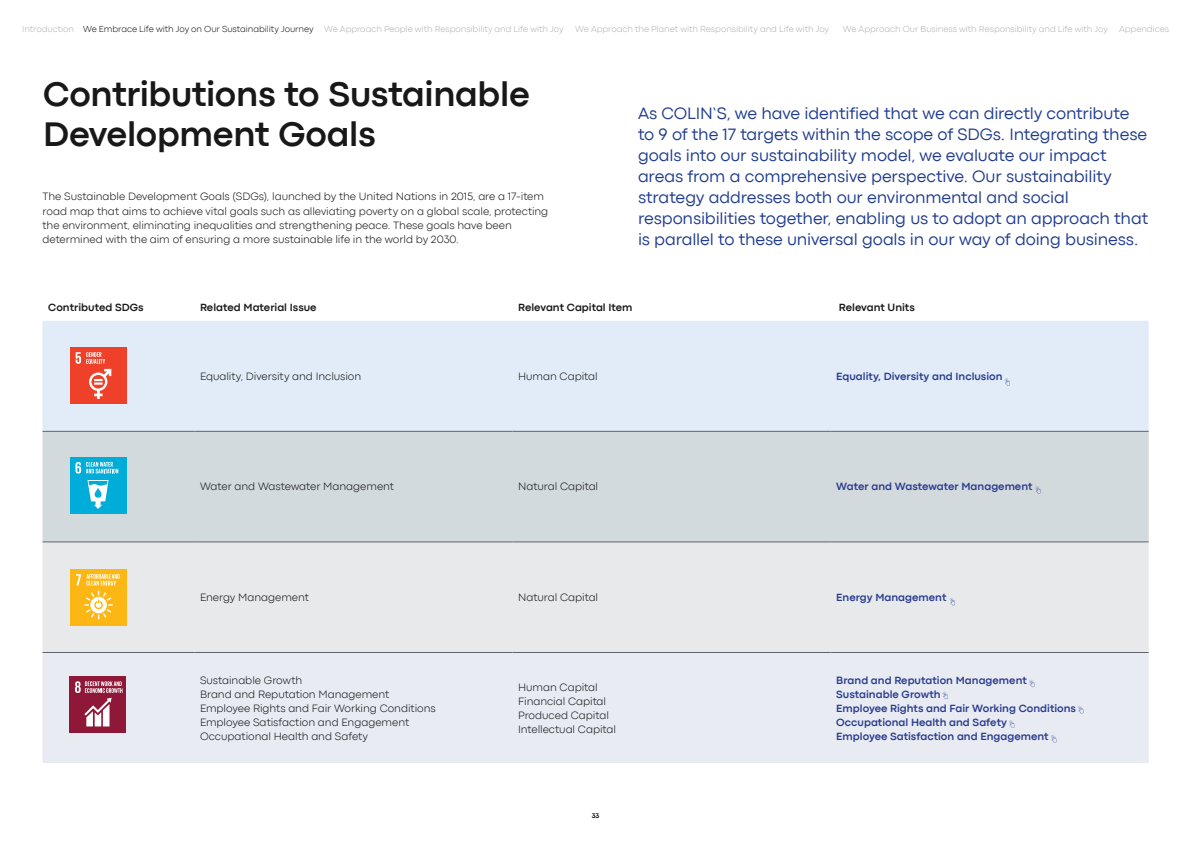
<style>
.page{position:relative;width:1191px;height:842px;background:#fff}
.page>*{position:absolute;margin:0;border:0;box-sizing:border-box;transform-origin:0 0}
.t1{font:700 36px/40px "Codec Pro";letter-spacing:-.01em;color:#181818}
.t2{font:17px/21px "Codec Pro News";letter-spacing:-.01em;color:#1e3b8d}
.t3{font:300 11px/14px "Codec Pro";letter-spacing:-.005em;color:#181818}
.t4{font:700 11px/14px "Codec Pro";color:#2a3b8f}
.t5{font:700 11px "Codec Pro";color:#181818}
.t6{font:300 9px "Codec Pro";letter-spacing:-.005em;color:#b2b5b6}
.t7{font:700 7px "Codec Pro";color:#000}
.s1{color:#181818}
</style>
<div class="page">
<div style="left:43px;top:321px;width:1105px;height:110px;background:#e1ecf8"></div>
<div style="left:43px;top:432px;width:1105px;height:110px;background:#d3dadd"></div>
<div style="left:43px;top:543px;width:1105px;height:109px;background:#e7e9ea"></div>
<div style="left:43px;top:653px;width:1105px;height:110px;background:#e8ebf2"></div>
<hr style="left:43px;top:431px;width:151px;height:1px;background:#5f636a">
<hr style="left:194px;top:431px;width:318px;height:1px;background:#5f636a">
<hr style="left:512px;top:431px;width:318px;height:1px;background:#5f636a">
<hr style="left:830px;top:431px;width:318px;height:1px;background:#5f636a">
<hr style="left:43px;top:542px;width:151px;height:1px;background:#5f636a">
<hr style="left:194px;top:542px;width:318px;height:1px;background:#5f636a">
<hr style="left:512px;top:542px;width:318px;height:1px;background:#5f636a">
<hr style="left:830px;top:542px;width:318px;height:1px;background:#5f636a">
<hr style="left:43px;top:652px;width:151px;height:1px;background:#5f636a">
<hr style="left:194px;top:652px;width:318px;height:1px;background:#5f636a">
<hr style="left:512px;top:652px;width:318px;height:1px;background:#5f636a">
<hr style="left:830px;top:652px;width:318px;height:1px;background:#5f636a">
<div style="left:70px;top:347px;width:57px;height:57px;background:#ef412a"></div>
<svg style="left:76px;top:352px;width:35px;height:47px"></svg>
<div style="left:70px;top:457px;width:56px;height:57px;background:#00add8"></div>
<svg style="left:87px;top:480px;width:21px;height:29px"></svg>
<svg style="left:75px;top:462px;width:43px;height:12px"></svg>
<div style="left:70px;top:569px;width:57px;height:57px;background:#fdb714"></div>
<svg style="left:76px;top:574px;width:44px;height:45px"></svg>
<div style="left:70px;top:677px;width:56px;height:56px;background:#8f1838"></div>
<svg style="left:75px;top:681px;width:47px;height:45px"></svg>
<svg style="left:1004px;top:378px;width:6px;height:8px"></svg>
<svg style="left:1035px;top:486px;width:5px;height:8px"></svg>
<svg style="left:949px;top:598px;width:6px;height:7px"></svg>
<svg style="left:1029px;top:679px;width:5px;height:8px"></svg>
<svg style="left:1078px;top:706px;width:5px;height:7px"></svg>
<svg style="left:1009px;top:720px;width:5px;height:8px"></svg>
<svg style="left:1051px;top:735px;width:5px;height:7px"></svg>
<svg style="left:942px;top:691px;width:6px;height:8px"></svg>
<p class="t6" style="left:22px;top:24px;width:543px">Introduction <span class="s1">We Embrace Life with Joy on Our Sustainability Journey</span> We Approach People with Responsibility and Life with Joy</p>
<p class="t6" style="left:575px;top:24px;width:255px">We Approach the Planet with Responsibility and Life with Joy</p>
<p class="t6" style="left:843px;top:24px;width:328px">We Approach Our Business with Responsibility and Life with Joy Appendices</p>
<h1 class="t1" style="left:43px;top:73px;width:488px">Contributions to Sustainable<br>Development Goals</h1>
<p class="t3" style="left:43px;top:190px;width:507px">The Sustainable Development Goals (SDGs), launched by the United Nations in 2015, are a 17-item road map that aims to achieve vital goals such as alleviating poverty on a global scale, protecting the environment, eliminating inequalities and strengthening peace. These goals have been determined with the aim of ensuring a more sustainable life in the world by 2030.</p>
<p class="t2" style="left:638px;top:103px;width:512px">As COLIN’S, we have identified that we can directly contribute to 9 of the 17 targets within the scope of SDGs. Integrating these goals into our sustainability model, we evaluate our impact areas from a comprehensive perspective. Our sustainability strategy addresses both our environmental and social responsibilities together, enabling us to adopt an approach that is parallel to these universal goals in our way of doing business.</p>
<p class="t5" style="left:48px;top:301px;width:97px">Contributed SDGs</p>
<p class="t5" style="left:200px;top:301px;width:118px">Related Material Issue</p>
<p class="t5" style="left:518px;top:301px;width:116px">Relevant Capital Item</p>
<p class="t5" style="left:839px;top:301px;width:77px">Relevant Units</p>
<p class="t3" style="left:200px;top:369px;width:163px">Equality, Diversity and Inclusion</p>
<p class="t3" style="left:518px;top:369px;width:81px">Human Capital</p>
<p class="t4" style="left:836px;top:369px;width:168px">Equality, Diversity and Inclusion</p>
<p class="t3" style="left:200px;top:480px;width:195px">Water and Wastewater Management</p>
<p class="t3" style="left:518px;top:480px;width:82px">Natural Capital</p>
<p class="t4" style="left:836px;top:480px;width:198px">Water and Wastewater Management</p>
<p class="t3" style="left:200px;top:590px;width:110px">Energy Management</p>
<p class="t3" style="left:518px;top:590px;width:82px">Natural Capital</p>
<p class="t4" style="left:836px;top:590px;width:112px">Energy Management</p>
<p class="t3" style="left:200px;top:673px;width:237px">Sustainable Growth<br>Brand and Reputation Management Employee Rights and Fair Working Conditions Employee Satisfaction and Engagement Occupational Health and Safety</p>
<p class="t3" style="left:518px;top:680px;width:99px">Human Capital<br>Financial Capital<br>Produced Capital<br>Intellectual Capital</p>
<p class="t4" style="left:836px;top:673px;width:241px">Brand and Reputation Management Sustainable Growth<br>Employee Rights and Fair Working Conditions Occupational Health and Safety<br>Employee Satisfaction and Engagement</p>
<p class="t7" style="left:591px;top:812px;width:9px">33</p>
</div>
